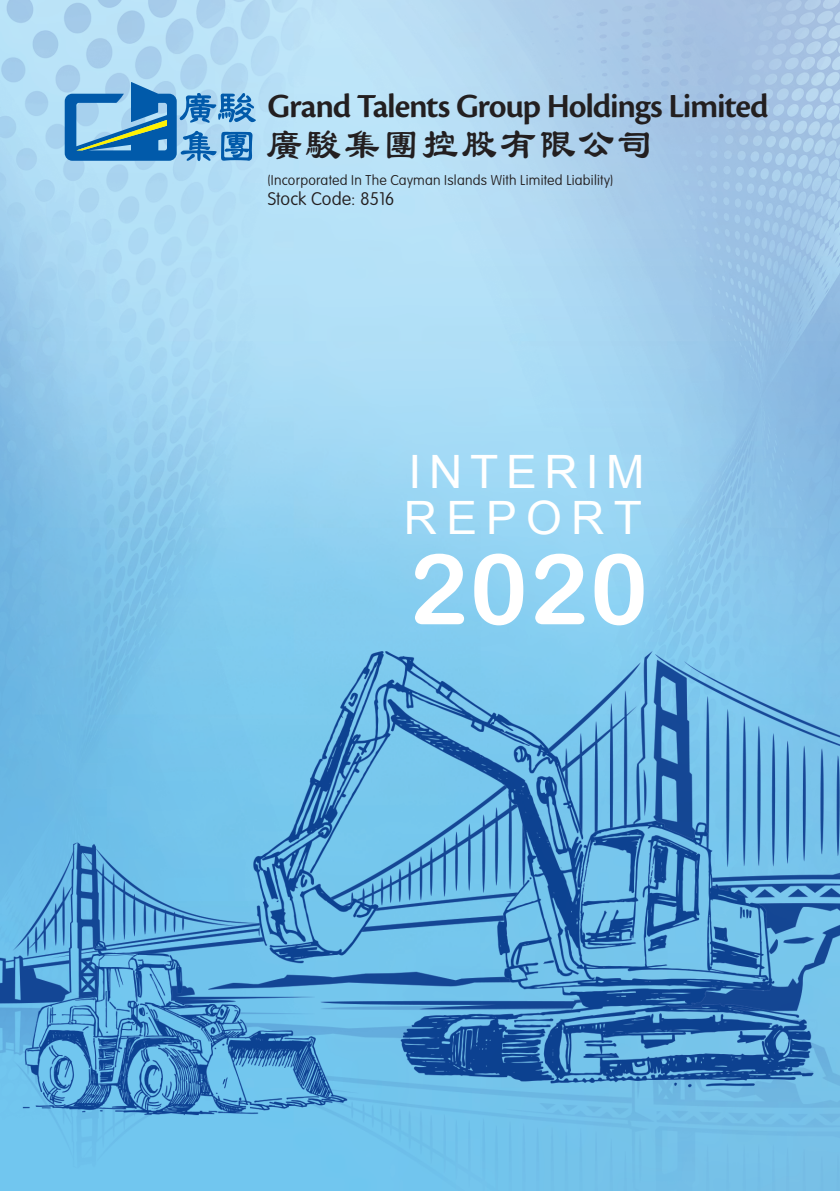
<style>
.page{position:relative;width:840px;height:1191px;background:#fff}
.page>*{position:absolute;margin:0;border:0;box-sizing:border-box;transform-origin:0 0}
.t1{font:98px "Arial Rounded MT Bold";color:#fff}
.t2{font:46px "Arial";letter-spacing:.17em;color:#fff}
.t3{font:700 43.8px "C Gu Li HK";letter-spacing:.05em;color:#231f20;scale:.85 1}
.t4{font:600 35px "Cronos Pro";letter-spacing:-.035em;color:#231f20}
.t5{font:100 18px "VAG Rounded Std";color:#231f20}
.t6{font:100 14px "VAG Rounded Std";letter-spacing:.015em;color:#231f20}
</style>
<div class="page">
<img style="left:0;top:0;width:839px;height:1191px">
<svg style="left:65px;top:82px;width:191px;height:79px;background:#62a0cc"></svg>
<svg style="left:834px;top:1185px;width:6px;height:6px"></svg>
<h3 class="t4" style="left:267px;top:86px;width:502px">Grand Talents Group Holdings Limited</h3>
<h3 class="t3" style="left:266px;top:122px;width:457px">廣駿集團控股有限公司</h3>
<p class="t6" style="left:268px;top:172px;width:346px">(Incorporated In The Cayman Islands With Limited Liability)</p>
<p class="t5" style="left:268px;top:189px;width:128px">Stock Code: 8516</p>
<h2 class="t2" style="left:408px;top:441px;width:238px">INTERIM</h2>
<h2 class="t2" style="left:403px;top:488px;width:239px">REPORT</h2>
<h1 class="t1" style="left:409px;top:531px;width:240px">2020</h1>
</div>
